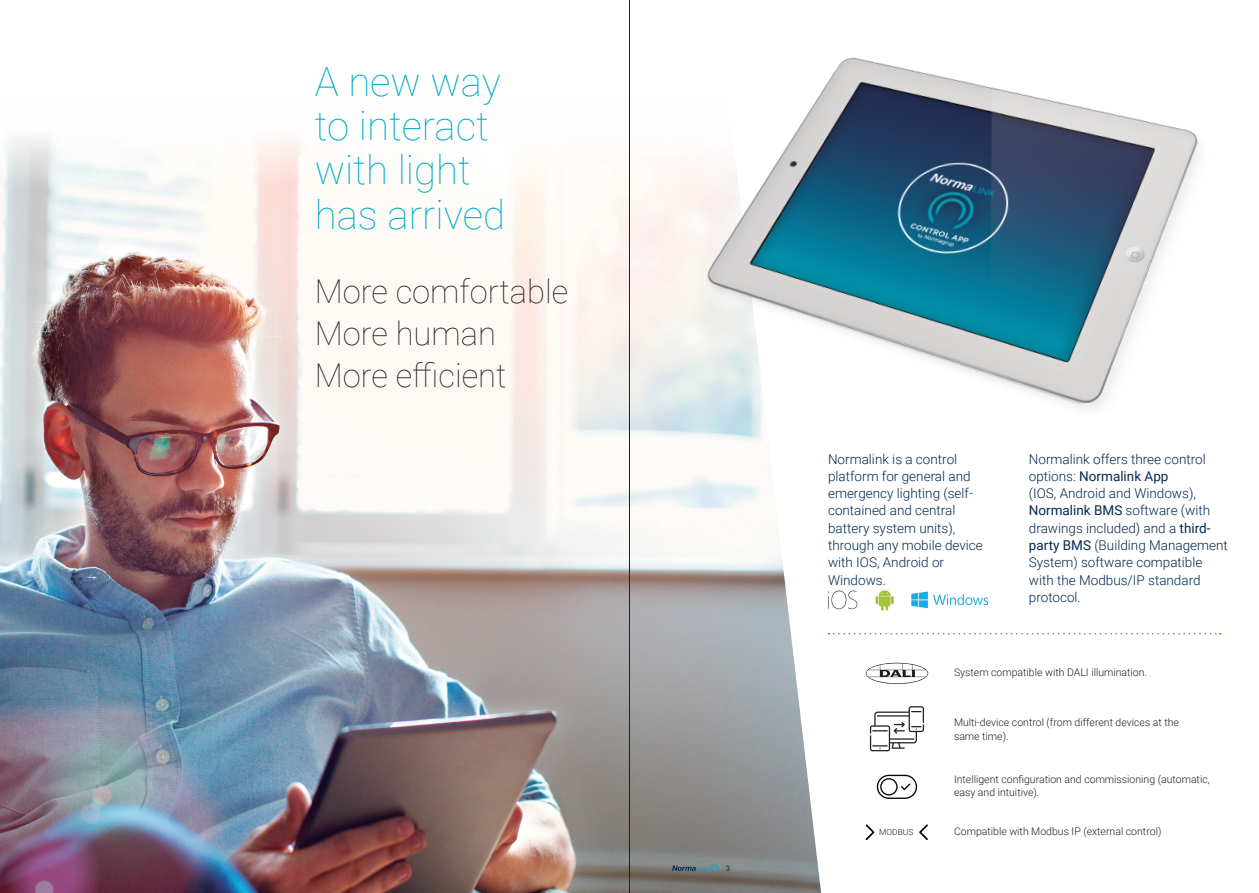
<style>
.page{position:relative;width:1259px;height:893px;background:#fff}
.page>*{position:absolute;margin:0;border:0;box-sizing:border-box;transform-origin:0 0}
.t1{font:100 40.2px "Roboto";color:#00acc8}
.t2{font:100 32.7px "Roboto";color:#231f20}
.t3{font:300 13.5px/17.2px "Roboto";color:#002953}
.TEXTO_CON_VIÑETAS{font:300 10.5px/13.5px "Roboto";color:#231f20}
.t4{font:300 8.4px "Roboto";color:#231f20}
.t5{font:7.5px "Roboto";color:#231f20}
.s1{font-weight:400}
</style>
<div class="page">
<img style="left:0;top:137px;width:821px;height:756px">
<svg style="left:672px;top:864px;width:47px;height:9px"></svg>
<svg style="left:865px;top:663px;width:63px;height:21px"></svg>
<svg style="left:875px;top:589px;width:19px;height:22px"></svg>
<svg style="left:828px;top:591px;width:29px;height:18px"></svg>
<svg style="left:911px;top:591px;width:77px;height:17px"></svg>
<svg style="left:828px;top:633px;width:392px;height:2px"></svg>
<svg style="left:870px;top:706px;width:54px;height:45px"></svg>
<svg style="left:877px;top:775px;width:40px;height:24px"></svg>
<svg style="left:865px;top:824px;width:9px;height:16px"></svg>
<svg style="left:919px;top:824px;width:9px;height:16px"></svg>
<img style="left:639px;top:57px;width:561px;height:465px">
<hr style="left:629px;top:0;width:1px;height:893px;background:#231f20">
<p class="t1" style="left:315px;top:53px;width:188px">A new way</p>
<p class="t1" style="left:315px;top:98px;width:176px">to interact</p>
<p class="t1" style="left:315px;top:142px;width:158px">with light</p>
<p class="t1" style="left:315px;top:186px;width:192px">has arrived</p>
<p class="t2" style="left:315px;top:268px;width:255px">More comfortable</p>
<p class="t2" style="left:315px;top:310px;width:183px">More human</p>
<p class="t2" style="left:315px;top:352px;width:193px">More efficient</p>
<p class="t5" style="left:725px;top:863px;width:6px">3</p>
<p class="t3" style="left:828px;top:450px;width:156px">Normalink is a control platform for general and emergency lighting (self&shy;contained and central battery system units), through any mobile device with IOS, Android or<br>Windows.</p>
<p class="t3" style="left:1029px;top:450px;width:200px">Normalink offers three control options: <span class="s1">Normalink App<br></span>(IOS, Android and Windows),<br><span class="s1">Normalink BMS</span> software (with drawings included) and a <span class="s1">third&shy;party BMS</span> (Building Management<br>System) software compatible with the Modbus/IP standard protocol.</p>
<p class="t4" style="left:879px;top:826px;width:36px">MODBUS</p>
<p class="TEXTO_CON_VIÑETAS" style="left:954px;top:666px;width:195px">System compatible with DALI illumination.</p>
<p class="TEXTO_CON_VIÑETAS" style="left:954px;top:715px;width:226px">Multi-device control (from different devices at the same time).</p>
<p class="TEXTO_CON_VIÑETAS" style="left:954px;top:772px;width:257px">Intelligent configuration and commissioning (automatic, easy and intuitive).</p>
<p class="TEXTO_CON_VIÑETAS" style="left:954px;top:824px;width:209px">Compatible with Modbus IP (external control)</p>
</div>
